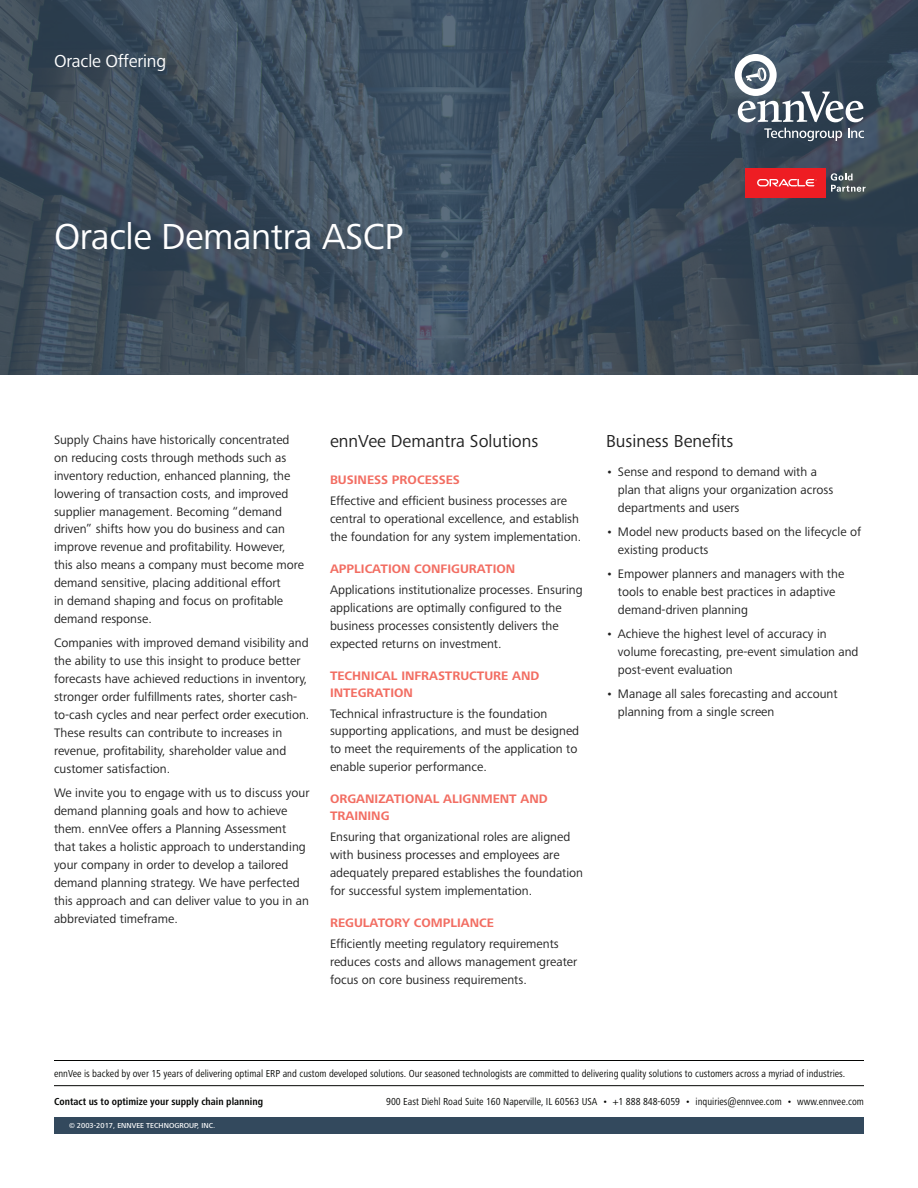
<style>
.page{position:relative;width:918px;height:1188px;background:#fff}
.page>*{position:absolute;margin:0;border:0;box-sizing:border-box;transform-origin:0 0}
.t1{font:37.5px "Frutiger Next Pro";letter-spacing:-.01em;color:#fff}
.t2{font:18px "Frutiger Next Pro";color:#212121}
.t3{font:18px "Frutiger Next Pro";letter-spacing:-.01em;color:#fff}
.t4{font:12.75px/18px "Frutiger Next Pro";color:#212121}
.t5{font:700 12.75px/17px "Frutiger Next Pro";color:#f26d62}
.t6{font:condensed 10.5px "Frutiger Next LTW1 G";color:#040503}
.t7{font:700 condensed 10.5px "Frutiger Next LTW1 G";color:#040503}
.t8{font:500 7.5px "Frutiger Next Pro";color:#fff}
</style>
<div class="page">
<svg style="left:0;top:0;width:918px;height:375px;background:#3e4e5d"></svg>
<svg style="left:735px;top:54px;width:128px;height:68px"></svg>
<svg style="left:764px;top:128px;width:78px;height:13px"></svg>
<svg style="left:848px;top:128px;width:16px;height:10px"></svg>
<svg style="left:831px;top:173px;width:35px;height:19px"></svg>
<div style="left:745px;top:168px;width:81px;height:30px;background:#ee1d23"></div>
<svg style="left:757px;top:179px;width:60px;height:7px"></svg>
<div style="left:54px;top:1117px;width:810px;height:17px;background:#33495d"></div>
<hr style="left:54px;top:1085px;width:810px;height:1px;background:#040503">
<hr style="left:54px;top:1060px;width:810px;height:1px;background:#040503">
<h2 class="t3" style="left:54px;top:51px;width:114px">Oracle Offering</h2>
<h1 class="t1" style="left:54px;top:215px;width:351px">Oracle Demantra ASCP</h1>
<p class="t4" style="left:54px;top:430px;width:252px">Supply Chains have historically concentrated on reducing costs through methods such as inventory reduction, enhanced planning, the lowering of transaction costs, and improved supplier management. Becoming “demand driven” shifts how you do business and can improve revenue and profitability. However, this also means a company must become more demand sensitive, placing additional effort<br>in demand shaping and focus on profitable demand response.</p>
<p class="t4" style="left:54px;top:634px;width:257px">Companies with improved demand visibility and the ability to use this insight to produce better forecasts have achieved reductions in inventory, stronger order fulfillments rates, shorter cash&shy;to-cash cycles and near perfect order execution.<br>These results can contribute to increases in revenue, profitability, shareholder value and customer satisfaction.</p>
<p class="t4" style="left:54px;top:784px;width:257px">We invite you to engage with us to discuss your demand planning goals and how to achieve them. ennVee offers a Planning Assessment that takes a holistic approach to understanding your company in order to develop a tailored demand planning strategy. We have perfected this approach and can deliver value to you in an abbreviated timeframe.</p>
<h2 class="t2" style="left:330px;top:431px;width:210px">ennVee Demantra Solutions</h2>
<p class="t5" style="left:330px;top:471px;width:132px">BUSINESS PROCESSES</p>
<p class="t4" style="left:330px;top:492px;width:253px">Effective and efficient business processes are central to operational excellence, and establish the foundation for any system implementation.</p>
<p class="t5" style="left:330px;top:560px;width:187px">APPLICATION CONFIGURATION</p>
<p class="t4" style="left:330px;top:580px;width:254px">Applications institutionalize processes. Ensuring applications are optimally configured to the business processes consistently delivers the expected returns on investment.</p>
<p class="t5" style="left:330px;top:667px;width:211px">TECHNICAL INFRASTRUCTURE AND<br>INTEGRATION</p>
<p class="t4" style="left:330px;top:704px;width:251px">Technical infrastructure is the foundation supporting applications, and must be designed to meet the requirements of the application to enable superior performance.</p>
<p class="t5" style="left:330px;top:791px;width:219px">ORGANIZATIONAL ALIGNMENT AND<br>TRAINING</p>
<p class="t4" style="left:330px;top:828px;width:255px">Ensuring that organizational roles are aligned with business processes and employees are adequately prepared establishes the foundation for successful system implementation.</p>
<p class="t5" style="left:330px;top:915px;width:166px">REGULATORY COMPLIANCE</p>
<p class="t4" style="left:330px;top:935px;width:249px">Efficiently meeting regulatory requirements reduces costs and allows management greater focus on core business requirements.</p>
<h2 class="t2" style="left:606px;top:431px;width:129px">Business Benefits</h2>
<p class="t4" style="left:618px;top:463px;width:217px;text-indent:-12px">• Sense and respond to demand with a plan that aligns your organization across departments and users</p>
<p class="t4" style="left:618px;top:523px;width:245px;text-indent:-12px">• Model new products based on the lifecycle of existing products</p>
<p class="t4" style="left:618px;top:565px;width:228px;text-indent:-12px">• Empower planners and managers with the tools to enable best practices in adaptive demand-driven planning</p>
<p class="t4" style="left:618px;top:624px;width:242px;text-indent:-12px">• Achieve the highest level of accuracy in volume forecasting, pre-event simulation and post-event evaluation</p>
<p class="t4" style="left:618px;top:684px;width:221px;text-indent:-12px">• Manage all sales forecasting and account planning from a single screen</p>
<p class="t6" style="left:54px;top:1067px;width:793px">ennVee is backed by over 15 years of delivering optimal ERP and custom developed solutions. Our seasoned technologists are committed to delivering quality solutions to customers across a myriad of industries.</p>
<p class="t7" style="left:54px;top:1095px;width:211px">Contact us to optimize your supply chain planning</p>
<p class="t6" style="left:386px;top:1095px;width:479px">900 East Diehl Road Suite 160 Naperville, IL 60563 USA • +1 888 848-6059 • inquiries@ennvee.com • www.ennvee.com</p>
<p class="t8" style="left:69px;top:1121px;width:148px">© 2003-2017, ENNVEE TECHNOGROUP, INC.</p>
</div>
